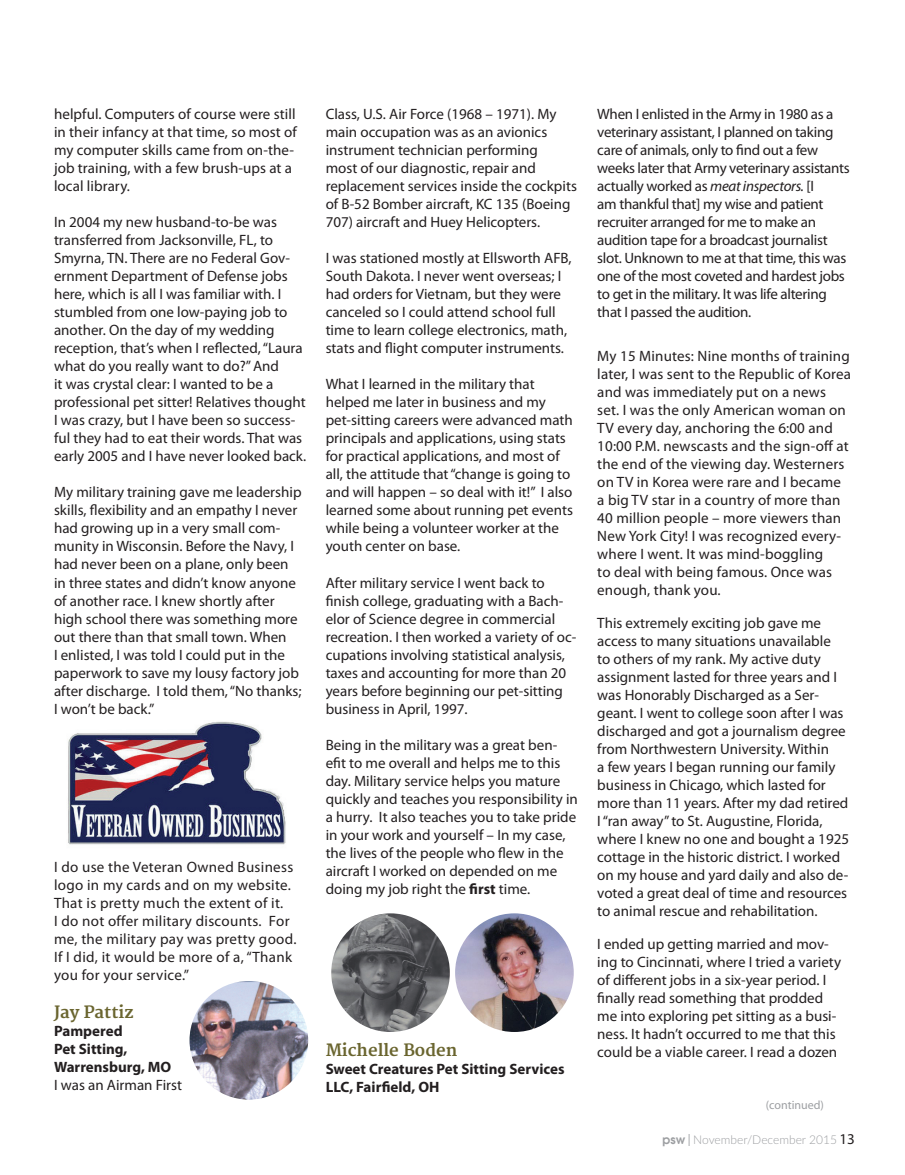
<style>
.page{position:relative;width:905px;height:1175px;background:#fff}
.page>*{position:absolute;margin:0;border:0;box-sizing:border-box;transform-origin:0 0}
.t1{font:700 16.5px "Merriweather";color:#6a652f}
.t2{font:15px/18px "Myriad Pro";color:#231f20}
.t3{font:15px/18px "Myriad Pro";letter-spacing:-.02em;color:#231f20}
.t4{font:15px/18px "Myriad Pro";letter-spacing:.02em;color:#231f20}
.t5{font:700 15px/18px "Myriad Pro";color:#231f20}
.t6{font:300 12px "Lato";color:#9d9fa2}
.t7{font:12px "Myriad";color:#9d9fa2}
.s1{font-weight:400}
.s2{font-weight:700}
.s3{font-style:italic}
.s4{font-family:"Avant Garde";font-weight:600}
.s5{font-family:"Myriad";font-weight:400}
.s6{font-family:"Myriad";font-weight:400;font-size:15px;color:#231f20}
</style>
<div class="page">
<img style="left:68px;top:721px;width:218px;height:124px">
<img style="left:189px;top:981px;width:119px;height:118px;border-radius:59px">
<img style="left:331px;top:913px;width:119px;height:119px;border-radius:59px">
<img style="left:455px;top:913px;width:118px;height:119px;border-radius:59px">
<p class="t2" style="left:54px;top:105px;width:244px">helpful. Computers of course were still in their infancy at that time, so most of my computer skills came from on-the&shy;job training, with a few brush-ups at a local library.</p>
<p class="t2" style="left:54px;top:213px;width:254px">In 2004 my new husband-to-be was transferred from Jacksonville, FL, to Smyrna, TN. There are no Federal Gov&shy;ernment Department of Defense jobs here, which is all I was familiar with. I stumbled from one low-paying job to another. On the day of my wedding reception, that’s when I reflected, “Laura what do you really want to do?” And<br>it was crystal clear: I wanted to be a professional pet sitter! Relatives thought I was crazy, but I have been so success&shy;ful they had to eat their words. That was early 2005 and I have never looked back.</p>
<p class="t2" style="left:54px;top:483px;width:249px">My military training gave me leadership skills, flexibility and an empathy I never had growing up in a very small com&shy;munity in Wisconsin. Before the Navy, I had never been on a plane, only been in three states and didn’t know anyone of another race. I knew shortly after high school there was something more out there than that small town. When<br>I enlisted, I was told I could put in the paperwork to save my lousy factory job after discharge. I told them, “No thanks; I won’t be back.”</p>
<p class="t4" style="left:54px;top:857px;width:244px">I do use the Veteran Owned Business logo in my cards and on my website.<br>That is pretty much the extent of it.<br>I do not offer military discounts. For me, the military pay was pretty good.<br>If I did, it would be more of a, “Thank you for your service.”</p>
<p class="t1" style="left:54px;top:1002px;width:81px">Jay Pattiz</p>
<p class="t5" style="left:54px;top:1021px;width:129px">Pampered<br>Pet Sitting,<br>Warrensburg, MO<br><span class="s1">I was an Airman First</span></p>
<p class="t2" style="left:326px;top:105px;width:253px">Class, U.S. Air Force (1968 – 1971). My main occupation was as an avionics instrument technician performing<br>most of our diagnostic, repair and replacement services inside the cockpits of B-52 Bomber aircraft, KC 135 (Boeing 707) aircraft and Huey Helicopters.</p>
<p class="t2" style="left:326px;top:249px;width:247px">I was stationed mostly at Ellsworth AFB, South Dakota. I never went overseas; I had orders for Vietnam, but they were canceled so I could attend school full time to learn college electronics, math, stats and flight computer instruments.</p>
<p class="t2" style="left:326px;top:375px;width:249px">What I learned in the military that helped me later in business and my pet-sitting careers were advanced math principals and applications, using stats for practical applications, and most of all, the attitude that “change is going to and will happen – so deal with it!” I also learned some about running pet events while being a volunteer worker at the youth center on base.</p>
<p class="t2" style="left:326px;top:573px;width:252px">After military service I went back to finish college, graduating with a Bach&shy;elor of Science degree in commercial recreation. I then worked a variety of oc&shy;cupations involving statistical analysis, taxes and accounting for more than 20 years before beginning our pet-sitting business in April, 1997.</p>
<p class="t2" style="left:326px;top:735px;width:254px">Being in the military was a great ben&shy;efit to me overall and helps me to this day. Military service helps you mature quickly and teaches you responsibility in a hurry. It also teaches you to take pride in your work and yourself – In my case, the lives of the people who flew in the aircraft I worked on depended on me doing my job right the <span class="s2">first</span> time.</p>
<p class="t1" style="left:326px;top:1040px;width:133px">Michelle Boden</p>
<p class="t5" style="left:326px;top:1059px;width:240px">Sweet Creatures Pet Sitting Services<br>LLC, Fairfield, OH</p>
<p class="t3" style="left:597px;top:105px;width:254px">When I enlisted in the Army in 1980 as a veterinary assistant, I planned on taking care of animals, only to find out a few weeks later that Army veterinary assistants actually worked as <span class="s3">meat inspectors.</span> [I<br>am thankful that] my wise and patient recruiter arranged for me to make an audition tape for a broadcast journalist slot. Unknown to me at that time, this was one of the most coveted and hardest jobs to get in the military. It was life altering that I passed the audition.</p>
<p class="t2" style="left:597px;top:346px;width:255px">My 15 Minutes: Nine months of training later, I was sent to the Republic of Korea and was immediately put on a news set. I was the only American woman on TV every day, anchoring the 6:00 and 10:00 P.M. newscasts and the sign-off at the end of the viewing day. Westerners on TV in Korea were rare and I became a big TV star in a country of more than 40 million people – more viewers than New York City! I was recognized every&shy;where I went. It was mind-boggling<br>to deal with being famous. Once was enough, thank you.</p>
<p class="t2" style="left:597px;top:613px;width:253px">This extremely exciting job gave me access to many situations unavailable<br>to others of my rank. My active duty assignment lasted for three years and I was Honorably Discharged as a Ser&shy;geant. I went to college soon after I was discharged and got a journalism degree from Northwestern University. Within<br>a few years I began running our family business in Chicago, which lasted for more than 11 years. After my dad retired I “ran away” to St. Augustine, Florida, where I knew no one and bought a 1925 cottage in the historic district. I worked on my house and yard daily and also de&shy;voted a great deal of time and resources to animal rescue and rehabilitation.</p>
<p class="t2" style="left:597px;top:934px;width:245px">I ended up getting married and mov&shy;ing to Cincinnati, where I tried a variety of different jobs in a six-year period. I finally read something that prodded me into exploring pet sitting as a busi&shy;ness. It hadn’t occurred to me that this could be a viable career. I read a dozen</p>
<p class="t7" style="left:765px;top:1098px;width:60px">(continued)</p>
<p class="t6" style="left:662px;top:1131px;width:194px"><span class="s4">psw</span> <span class="s5">|</span> November/December 2015 <span class="s6">13</span></p>
</div>
